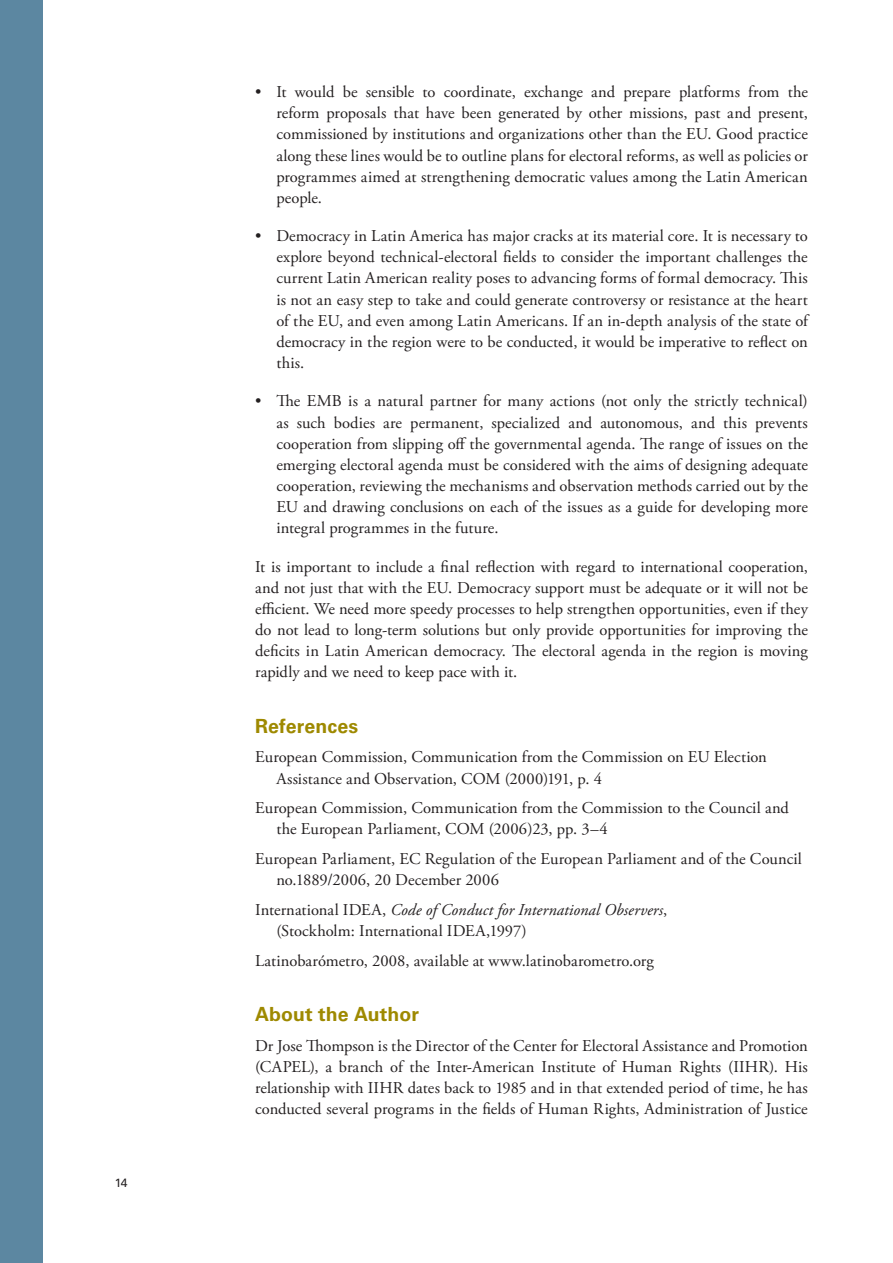
<style>
.page{position:relative;width:893px;height:1263px;background:#fff}
.page>*{position:absolute;margin:0;border:0;box-sizing:border-box;transform-origin:0 0}
.Underrubrik{font:700 19.5px "Univers LT Std";letter-spacing:.005em;color:#9e8900}
.Brödtext{font:16.5px/21.1px "Adobe Garamond Pro";letter-spacing:.005em;color:#231f20;text-align:justify}
.t1{font:12px "Univers LT Std";color:#231f20}
.s1{font-style:italic}
</style>
<div class="page">
<div style="left:0;top:0;width:43px;height:1263px;background:#5c87a1"></div>
<p class="t1" style="left:115px;top:1175px;width:14px">14</p>
<p class="Brödtext" style="left:276px;top:82px;width:533px;text-indent:-21px">• It would be sensible to coordinate, exchange and prepare platforms from the reform proposals that have been generated by other missions, past and present, commissioned by institutions and organizations other than the EU. Good practice along these lines would be to outline plans for electoral reforms, as well as policies or programmes aimed at strengthening democratic values among the Latin American people.</p>
<p class="Brödtext" style="left:276px;top:226px;width:533px;text-indent:-21px">• Democracy in Latin America has major cracks at its material core. It is necessary to explore beyond technical-electoral fields to consider the important challenges the current Latin American reality poses to advancing forms of formal democracy. This is not an easy step to take and could generate controversy or resistance at the heart of the EU, and even among Latin Americans. If an in-depth analysis of the state of democracy in the region were to be conducted, it would be imperative to reflect on this.</p>
<p class="Brödtext" style="left:276px;top:391px;width:533px;text-indent:-21px">• The EMB is a natural partner for many actions (not only the strictly technical) as such bodies are permanent, specialized and autonomous, and this prevents cooperation from slipping off the governmental agenda. The range of issues on the emerging electoral agenda must be considered with the aims of designing adequate cooperation, reviewing the mechanisms and observation methods carried out by the EU and drawing conclusions on each of the issues as a guide for developing more integral programmes in the future.</p>
<p class="Brödtext" style="left:255px;top:556px;width:554px">It is important to include a final reflection with regard to international cooperation, and not just that with the EU. Democracy support must be adequate or it will not be efficient. We need more speedy processes to help strengthen opportunities, even if they do not lead to long-term solutions but only provide opportunities for improving the deficits in Latin American democracy. The electoral agenda in the region is moving rapidly and we need to keep pace with it.</p>
<p class="Underrubrik" style="left:255px;top:714px;width:105px">References</p>
<p class="Brödtext" style="left:276px;top:747px;width:492px;text-indent:-21px">European Commission, Communication from the Commission on EU Election<br>Assistance and Observation, COM (2000)191, p. 4</p>
<p class="Brödtext" style="left:276px;top:798px;width:514px;text-indent:-21px">European Commission, Communication from the Commission to the Council and the European Parliament, COM (2006)23, pp. 3–4</p>
<p class="Brödtext" style="left:276px;top:849px;width:527px;text-indent:-21px">European Parliament, EC Regulation of the European Parliament and of the Council no.1889/2006, 20 December 2006</p>
<p class="Brödtext" style="left:276px;top:900px;width:392px;text-indent:-21px">International IDEA, <span class="s1">Code of Conduct for International Observers</span>, (Stockholm: International IDEA,1997)</p>
<p class="Brödtext" style="left:255px;top:950px;width:400px">Latinobarómetro, 2008, available at www.latinobarometro.org</p>
<p class="Underrubrik" style="left:255px;top:1003px;width:165px">About the Author</p>
<p class="Brödtext" style="left:255px;top:1035px;width:554px">Dr Jose Thompson is the Director of the Center for Electoral Assistance and Promotion (CAPEL), a branch of the Inter-American Institute of Human Rights (IIHR). His relationship with IIHR dates back to 1985 and in that extended period of time, he has conducted several programs in the fields of Human Rights, Administration of Justice</p>
</div>
